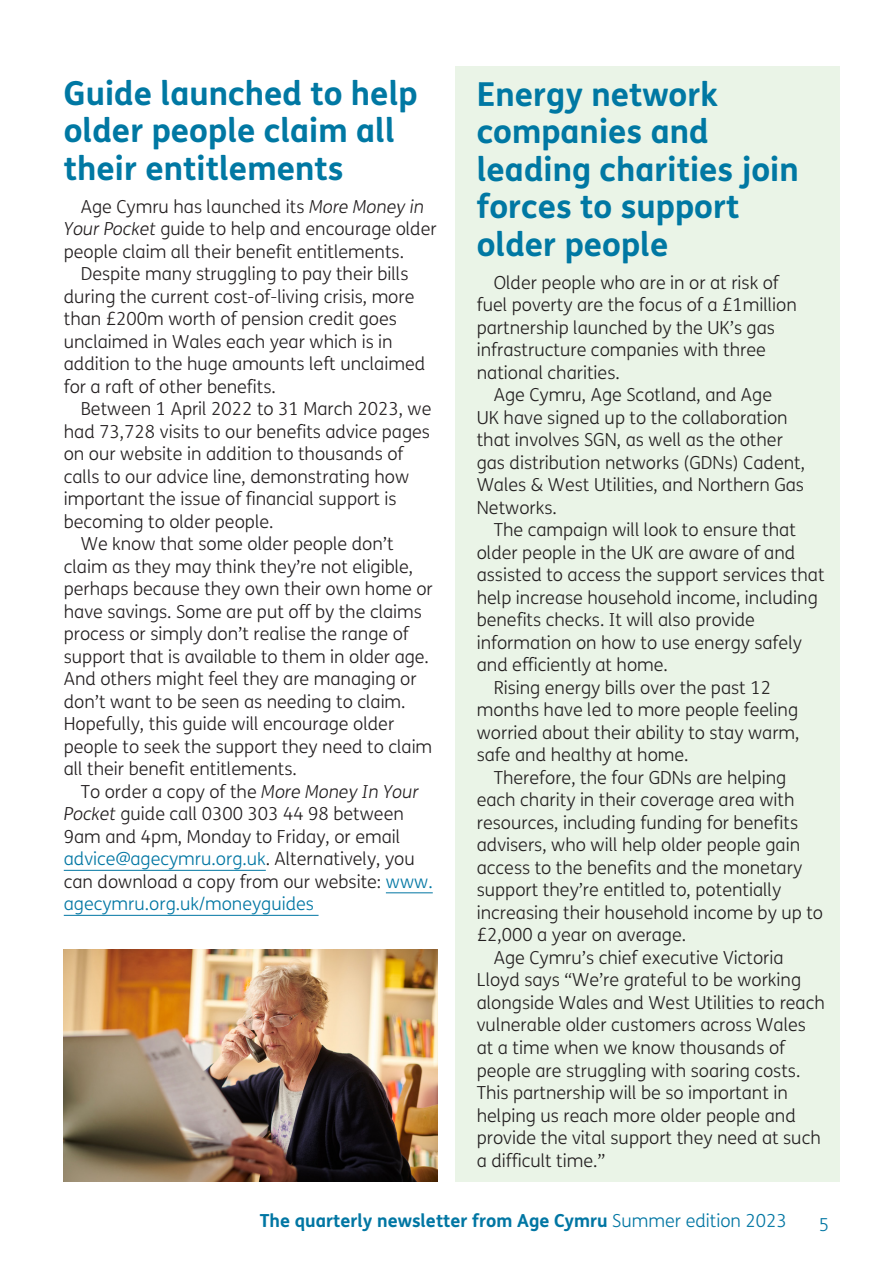
<style>
.page{position:relative;width:893px;height:1263px;background:#fff}
.page>*{position:absolute;margin:0;border:0;box-sizing:border-box;transform-origin:0 0}
.Page_heading_2{font:700 33px/37.5px "FS Me";color:#0078a3}
.body{font:300 18px/22.5px "FS Me";color:#231f20}
.t1{font:700 18px "FS Me";color:#0076a3}
.t2{font:300 18px "FS Me";color:#0076a3}
.s1{font-style:italic}
.s2{color:#0076a3}
.s3{font-weight:300}
</style>
<div class="page">
<div style="left:455px;top:66px;width:385px;height:1115px;background:#eaf4e7"></div>
<hr style="left:64px;top:870px;width:202px;height:1px;background:#0076a3">
<hr style="left:386px;top:892px;width:47px;height:1px;background:#0076a3">
<hr style="left:64px;top:915px;width:255px;height:1px;background:#0076a3">
<img style="left:64px;top:949px;width:373px;height:232px">
<p class="Page_heading_2" style="left:64px;top:74px;width:355px">Guide launched to help older people claim all their entitlements</p>
<p class="body" style="left:64px;top:196px;width:374px;text-indent:17px">Age Cymru has launched its <span class="s1">More Money in<br>Your Pocket</span> guide to help and encourage older people claim all their benefit entitlements.</p>
<p class="body" style="left:64px;top:263px;width:363px;text-indent:17px">Despite many struggling to pay their bills during the current cost-of-living crisis, more than £200m worth of pension credit goes unclaimed in Wales each year which is in addition to the huge amounts left unclaimed for a raft of other benefits.</p>
<p class="body" style="left:64px;top:398px;width:369px;text-indent:17px">Between 1 April 2022 to 31 March 2023, we had 73,728 visits to our benefits advice pages on our website in addition to thousands of calls to our advice line, demonstrating how important the issue of financial support is becoming to older people.</p>
<p class="body" style="left:64px;top:533px;width:371px;text-indent:17px">We know that some older people don’t claim as they may think they’re not eligible, perhaps because they own their own home or have savings. Some are put off by the claims process or simply don’t realise the range of support that is available to them in older age.<br>And others might feel they are managing or don’t want to be seen as needing to claim.<br>Hopefully, this guide will encourage older people to seek the support they need to claim all their benefit entitlements.</p>
<p class="body" style="left:64px;top:781px;width:370px;text-indent:17px">To order a copy of the <span class="s1">More Money In Your Pocket</span> guide call 0300 303 44 98 between 9am and 4pm, Monday to Friday, or email <span class="s2">advice@agecymru.org.uk</span>. Alternatively, you can download a copy from our website: <span class="s2">www. agecymru.org.uk/moneyguides</span></p>
<p class="Page_heading_2" style="left:477px;top:75px;width:323px">Energy network companies and leading charities join forces to support older people</p>
<p class="body" style="left:477px;top:272px;width:322px;text-indent:17px">Older people who are in or at risk of fuel poverty are the focus of a £1million partnership launched by the UK’s gas infrastructure companies with three national charities.</p>
<p class="body" style="left:477px;top:384px;width:330px;text-indent:17px">Age Cymru, Age Scotland, and Age<br>UK have signed up to the collaboration that involves SGN, as well as the other gas distribution networks (GDNs) Cadent, Wales &amp; West Utilities, and Northern Gas Networks.</p>
<p class="body" style="left:477px;top:519px;width:349px;text-indent:17px">The campaign will look to ensure that older people in the UK are aware of and assisted to access the support services that help increase household income, including benefits checks. It will also provide information on how to use energy safely and efficiently at home.</p>
<p class="body" style="left:477px;top:677px;width:324px;text-indent:17px">Rising energy bills over the past 12 months have led to more people feeling worried about their ability to stay warm, safe and healthy at home.</p>
<p class="body" style="left:477px;top:767px;width:348px;text-indent:17px">Therefore, the four GDNs are helping each charity in their coverage area with resources, including funding for benefits advisers, who will help older people gain access to the benefits and the monetary support they’re entitled to, potentially increasing their household income by up to £2,000 a year on average.</p>
<p class="body" style="left:477px;top:947px;width:350px;text-indent:17px">Age Cymru’s chief executive Victoria Lloyd says “We’re grateful to be working alongside Wales and West Utilities to reach vulnerable older customers across Wales at a time when we know thousands of people are struggling with soaring costs.<br>This partnership will be so important in helping us reach more older people and provide the vital support they need at such a difficult time.”</p>
<p class="t1" style="left:260px;top:1209px;width:529px">The quarterly newsletter from Age Cymru <span class="s3">Summer edition 2023</span></p>
<p class="t2" style="left:819px;top:1214px;width:12px">5</p>
</div>
